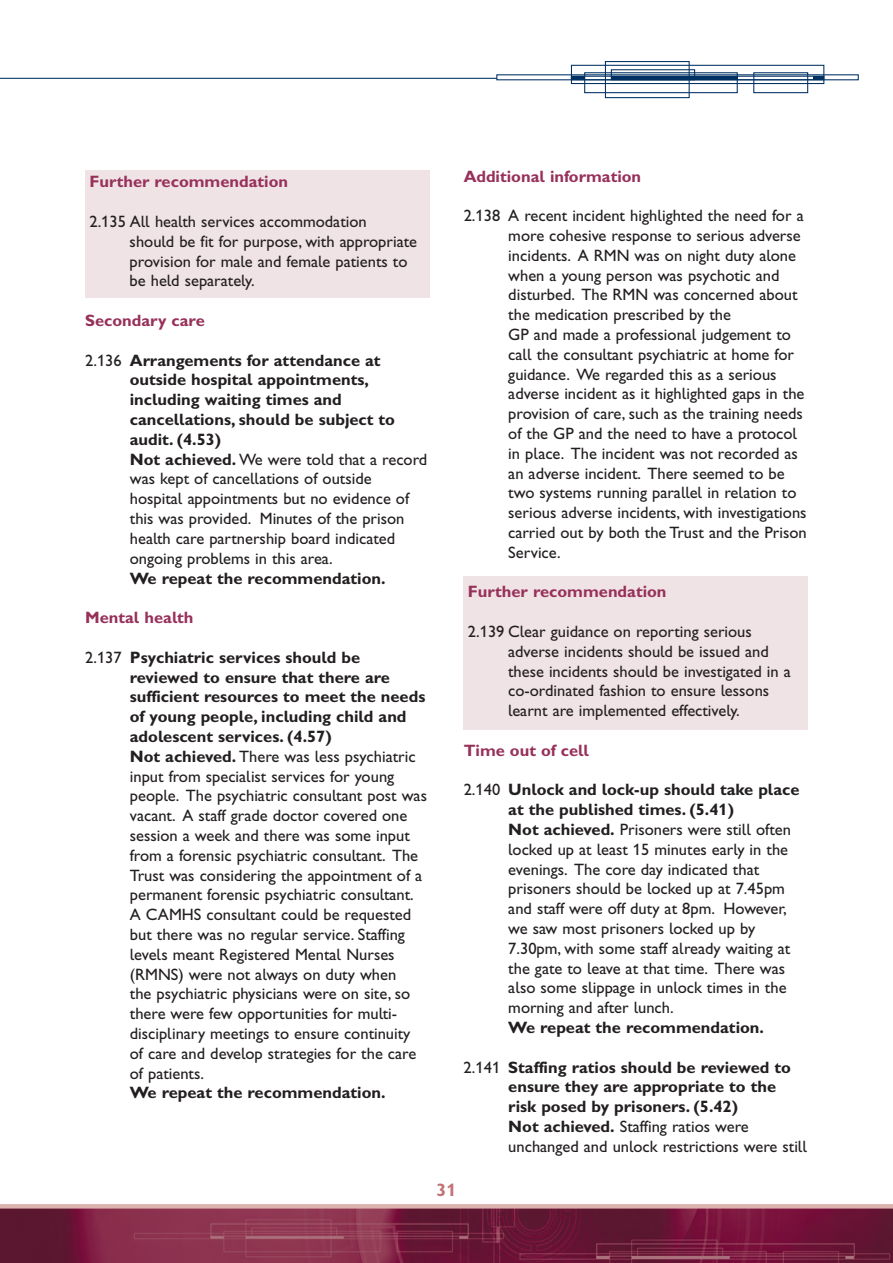
<style>
.page{position:relative;width:893px;height:1263px;background:#fff}
.page>*{position:absolute;margin:0;border:0;box-sizing:border-box;transform-origin:0 0}
.t1{font:18px "Gill Sans Hta Bold Plain";color:#c17376}
.t2{font:16.5px/19.8px "Gill Sans Hta";color:#231f20}
.t3{font:16.5px/19.8px "Gill Sans Hta Bold Plain";color:#231f20}
.t4{font:16.5px "Gill Sans Hta Bold Plain";color:#97315a}
.s1{font-family:"Gill Sans Hta"}
.s2{font-family:"Gill Sans Hta Bold Plain"}
</style>
<div class="page">
<div style="left:85px;top:170px;width:344px;height:128px;background:#f0e3e6"></div>
<div style="left:463px;top:576px;width:345px;height:154px;background:#f0e3e6"></div>
<img style="left:0;top:1208px;width:893px;height:55px">
<div style="left:605px;top:61px;width:85px;height:37px;border:1px solid #003163"></div>
<div style="left:571px;top:65px;width:253px;height:19px;border:1px solid #003163"></div>
<div style="left:753px;top:72px;width:55px;height:21px;border:1px solid #003163"></div>
<div style="left:584px;top:72px;width:154px;height:21px;border:1px solid #003163"></div>
<div style="left:571px;top:76px;width:253px;height:4px;border:1px solid #003163"></div>
<div style="left:611px;top:69px;width:84px;height:11px;border:1px solid #003163"></div>
<hr style="left:571px;top:76px;width:14px;height:4px;background:#003163">
<hr style="left:611px;top:76px;width:126px;height:4px;background:#003163">
<hr style="left:813px;top:76px;width:11px;height:4px;background:#003163">
<hr style="left:0;top:78px;width:497px;height:1px;background:#003163">
<hr style="left:0;top:1204px;width:893px;height:4px;background:#ddb1ae">
<p class="t4" style="left:89px;top:176px;width:200px">Further recommendation</p>
<p class="t2" style="left:130px;top:213px;width:289px;text-indent:-40px">2.135 All health services accommodation<br>should be fit for purpose, with appropriate provision for male and female patients to be held separately.</p>
<p class="t4" style="left:85px;top:315px;width:121px">Secondary care</p>
<p class="t3" style="left:130px;top:352px;width:267px;text-indent:-45px"><span class="s1">2.136</span> Arrangements for attendance at outside hospital appointments, including waiting times and cancellations, should be subject to audit. (4.53)</p>
<p class="t2" style="left:130px;top:451px;width:299px"><span class="s2">Not achieved.</span> We were told that a record was kept of cancellations of outside hospital appointments but no evidence of this was provided. Minutes of the prison health care partnership board indicated ongoing problems in this area.</p>
<p class="t3" style="left:130px;top:570px;width:257px">We repeat the recommendation.</p>
<p class="t4" style="left:85px;top:612px;width:110px">Mental health</p>
<p class="t3" style="left:130px;top:649px;width:297px;text-indent:-45px"><span class="s1">2.137</span> Psychiatric services should be reviewed to ensure that there are sufficient resources to meet the needs of young people, including child and adolescent services. (4.57)</p>
<p class="t2" style="left:130px;top:748px;width:299px"><span class="s2">Not achieved.</span> There was less psychiatric input from specialist services for young people. The psychiatric consultant post was vacant. A staff grade doctor covered one session a week and there was some input from a forensic psychiatric consultant. The Trust was considering the appointment of a permanent forensic psychiatric consultant.<br>A CAMHS consultant could be requested but there was no regular service. Staffing levels meant Registered Mental Nurses (RMNS) were not always on duty when<br>the psychiatric physicians were on site, so there were few opportunities for multi&shy;disciplinary meetings to ensure continuity of care and develop strategies for the care of patients.</p>
<p class="t3" style="left:130px;top:1085px;width:257px">We repeat the recommendation.</p>
<p class="t4" style="left:464px;top:170px;width:179px">Additional information</p>
<p class="t2" style="left:508px;top:207px;width:300px;text-indent:-45px">2.138 A recent incident highlighted the need for a more cohesive response to serious adverse incidents. A RMN was on night duty alone when a young person was psychotic and disturbed. The RMN was concerned about the medication prescribed by the<br>GP and made a professional judgement to call the consultant psychiatric at home for guidance. We regarded this as a serious adverse incident as it highlighted gaps in the provision of care, such as the training needs of the GP and the need to have a protocol in place. The incident was not recorded as an adverse incident. There seemed to be two systems running parallel in relation to serious adverse incidents, with investigations carried out by both the Trust and the Prison Service.</p>
<p class="t4" style="left:468px;top:586px;width:200px">Further recommendation</p>
<p class="t2" style="left:508px;top:623px;width:284px;text-indent:-40px">2.139 Clear guidance on reporting serious adverse incidents should be issued and these incidents should be investigated in a co-ordinated fashion to ensure lessons learnt are implemented effectively.</p>
<p class="t4" style="left:464px;top:744px;width:127px">Time out of cell</p>
<p class="t3" style="left:508px;top:782px;width:293px;text-indent:-45px"><span class="s1">2.140</span> Unlock and lock-up should take place at the published times. (5.41)</p>
<p class="t2" style="left:508px;top:821px;width:284px"><span class="s2">Not achieved.</span> Prisoners were still often locked up at least 15 minutes early in the evenings. The core day indicated that prisoners should be locked up at 7.45pm and staff were off duty at 8pm. However, we saw most prisoners locked up by 7.30pm, with some staff already waiting at the gate to leave at that time. There was also some slippage in unlock times in the morning and after lunch.</p>
<p class="t3" style="left:508px;top:1019px;width:257px">We repeat the recommendation.</p>
<p class="t3" style="left:508px;top:1059px;width:284px;text-indent:-45px"><span class="s1">2.141</span> Staffing ratios should be reviewed to ensure they are appropriate to the risk posed by prisoners. (5.42)</p>
<p class="t2" style="left:508px;top:1118px;width:300px"><span class="s2">Not achieved.</span> Staffing ratios were unchanged and unlock restrictions were still</p>
<p class="t1" style="left:437px;top:1184px;width:21px">31</p>
</div>
